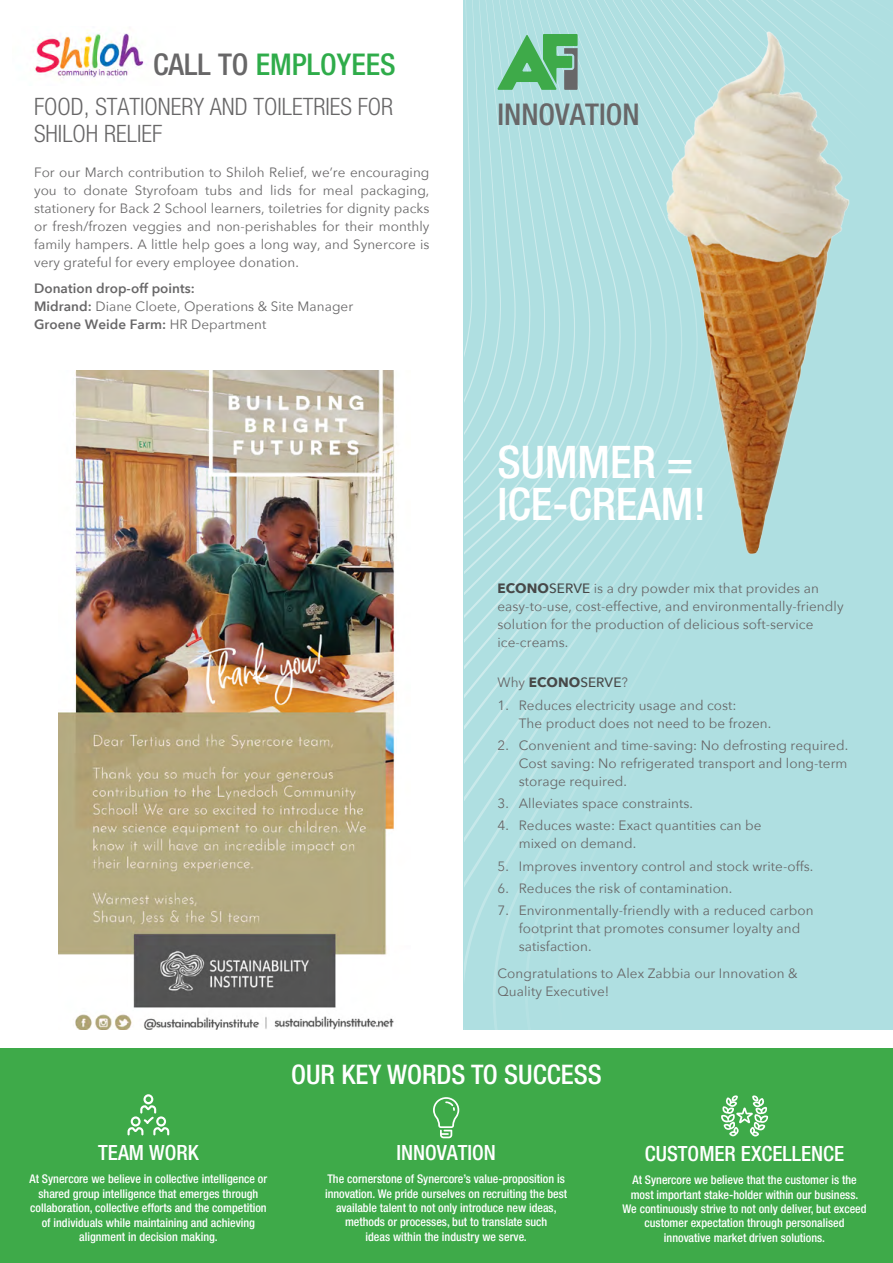
<style>
.page{position:relative;width:893px;height:1263px;background:#fff}
.page>*{position:absolute;margin:0;border:0;box-sizing:border-box;transform-origin:0 0}
.t1{font:500 condensed 45px/42px "Helvetica Neue";color:#fff}
.t2{font:500 condensed 30px "Helvetica Neue";color:#2fac4a}
.t3{font:500 condensed 30px "Helvetica Neue";color:#686768}
.t4{font:500 condensed 27px "Helvetica Neue";color:#fff}
.t5{font:300 condensed 24px/27px "Helvetica Neue";color:#686768}
.t6{font:500 condensed 21px "Helvetica Neue";color:#fff}
.t7{font:13.5px/18px "Avenir Next";letter-spacing:.005em;color:#686768}
.t8{font:600 13.5px/18px "Avenir Next";letter-spacing:.005em;color:#686768}
.t9{font:700 13.5px "Avenir Next";letter-spacing:.005em;color:#474848}
.t10{font:500 condensed 12px/14.4px "Helvetica Neue";color:#fff;text-align:center}
.s1{color:#686768}
.s2{font-weight:400}
.s3{font-weight:700;color:#474848}
.s4{font-weight:500;color:#474848}
.s5{font-weight:400;color:#686768}
.s6{font-weight:500}
</style>
<div class="page">
<div style="left:0;top:1049px;width:893px;height:214px;background:#3eaa49"></div>
<svg style="left:128px;top:1094px;width:41px;height:41px"></svg>
<svg style="left:433px;top:1097px;width:27px;height:41px"></svg>
<svg style="left:721px;top:1095px;width:47px;height:42px"></svg>
<img style="left:33px;top:30px;width:111px;height:50px">
<img style="left:58px;top:371px;width:339px;height:658px">
<svg style="left:464px;top:0;width:429px;height:1030px;background:#b2d8d5"></svg>
<h2 class="t2" style="left:153px;top:46px;width:244px"><span class="s1">CALL TO</span> EMPLOYEES</h2>
<h3 class="t5" style="left:34px;top:93px;width:361px">FOOD, STATIONERY AND TOILETRIES FOR<br>SHILOH RELIEF</h3>
<p class="t7" style="left:34px;top:163px;width:397px;text-align:justify">For our March contribution to Shiloh Relief, we’re encouraging you to donate Styrofoam tubs and lids for meal packaging, stationery for Back 2 School learners, toiletries for dignity packs or fresh/frozen veggies and non-perishables for their monthly family hampers. A little help goes a long way, and Synercore is very grateful for every employee donation.</p>
<p class="t8" style="left:34px;top:279px;width:321px">Donation drop-off points:<br>Midrand: <span class="s2">Diane Cloete, Operations &amp; Site Manager<br></span>Groene Weide Farm: <span class="s2">HR Department</span></p>
<h2 class="t3" style="left:497px;top:96px;width:144px">INNOVATION</h2>
<h1 class="t1" style="left:497px;top:440px;width:210px">SUMMER =<br>ICE-CREAM!</h1>
<p class="t7" style="left:497px;top:579px;width:348px"><span class="s3">ECONO</span><span class="s4">SERVE</span> is a dry powder mix that provides an easy-to-use, cost-effective, and environmentally-friendly solution for the production of delicious soft-service ice-creams.</p>
<p class="t9" style="left:497px;top:671px;width:132px"><span class="s5">Why</span> ECONO<span class="s6">SERVE</span><span class="s5">?</span></p>
<p class="t7" style="left:519px;top:695px;width:254px;text-indent:-21px">1. Reduces electricity usage and cost:<br>The product does not need to be frozen.</p>
<p class="t7" style="left:519px;top:735px;width:331px;text-align:justify;text-indent:-21px">2. Convenient and time-saving: No defrosting required.<br>Cost saving: No refrigerated transport and long-term storage required.</p>
<p class="t7" style="left:497px;top:794px;width:197px">3. Alleviates space constraints.</p>
<p class="t7" style="left:519px;top:816px;width:244px;text-indent:-21px">4. Reduces waste: Exact quantities can be mixed on demand.</p>
<p class="t7" style="left:497px;top:856px;width:317px">5. Improves inventory control and stock write-offs.</p>
<p class="t7" style="left:497px;top:878px;width:236px">6. Reduces the risk of contamination.</p>
<p class="t7" style="left:519px;top:901px;width:296px;text-indent:-21px">7. Environmentally-friendly with a reduced carbon footprint that promotes consumer loyalty and satisfaction.</p>
<p class="t7" style="left:497px;top:963px;width:302px">Congratulations to Alex Zabbia our Innovation &amp;<br>Quality Executive!</p>
<h3 class="t6" style="left:98px;top:1140px;width:102px">TEAM WORK</h3>
<p class="t10" style="left:30px;top:1172px;width:239px">At Synercore we believe in collective intelligence or shared group intelligence that emerges through collaboration, collective efforts and the competition of individuals while maintaining and achieving alignment in decision making.</p>
<h3 class="t4" style="left:291px;top:1058px;width:312px">OUR KEY WORDS TO SUCCESS</h3>
<h3 class="t6" style="left:396px;top:1140px;width:101px">INNOVATION</h3>
<p class="t10" style="left:325px;top:1171px;width:244px">The cornerstone of Synercore’s value-proposition is innovation. We pride ourselves on recruiting the best available talent to not only introduce new ideas, methods or processes, but to translate such<br>ideas within the industry we serve.</p>
<h3 class="t6" style="left:645px;top:1141px;width:201px">CUSTOMER EXCELLENCE</h3>
<p class="t10" style="left:623px;top:1172px;width:246px">At Synercore we believe that the customer is the most important stake-holder within our business.<br>We continuously strive to not only deliver, but exceed customer expectation through personalised innovative market driven solutions.</p>
</div>
